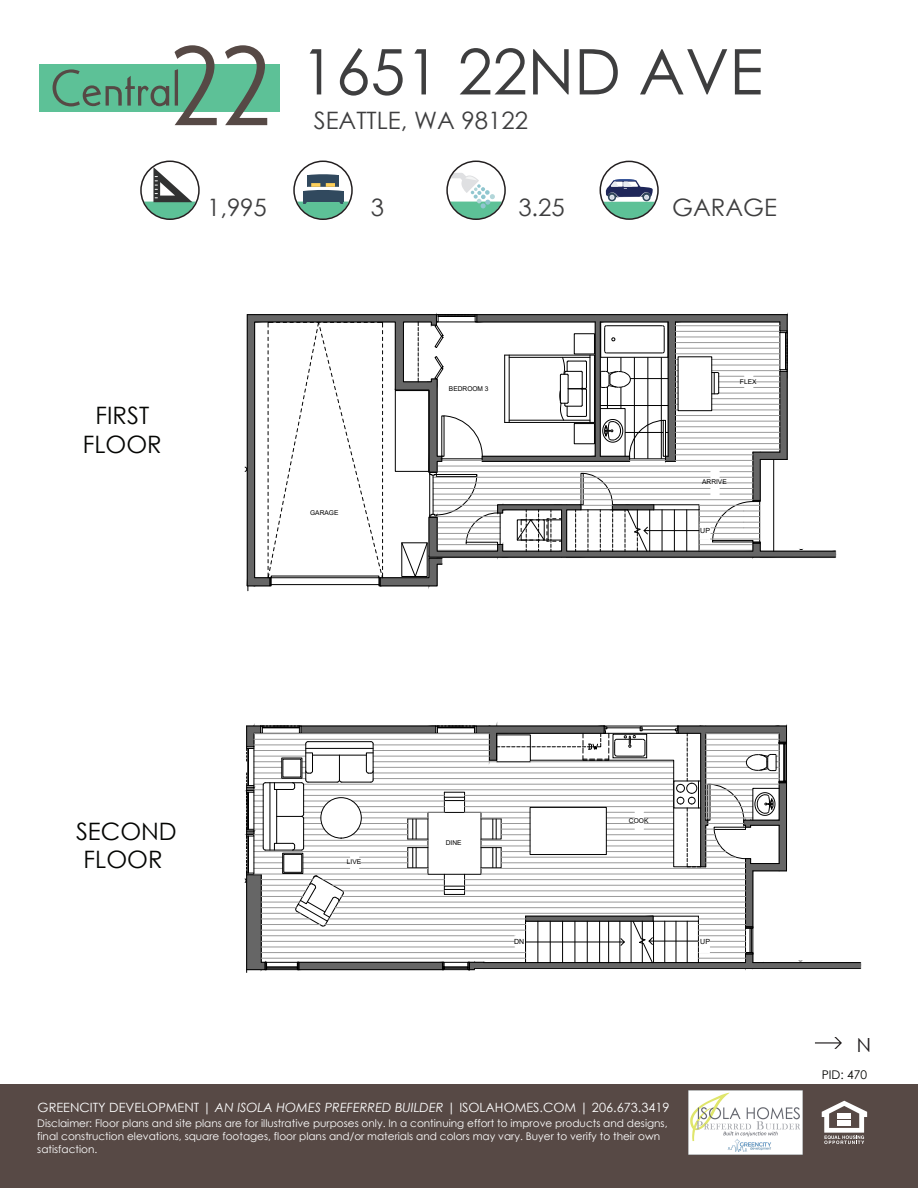
<style>
.page{position:relative;width:918px;height:1188px;background:#fff}
.page>*{position:absolute;margin:0;border:0;box-sizing:border-box;transform-origin:0 0}
.t1{font:300 118.35px "Casablanca URW";color:#564945}
.t2{font:63px "Century Gothic";color:#3e3e3f}
.t3{font:300 52.8px "Casablanca URW";color:#564945}
.t4{font:24px "Century Gothic";color:#3e3e3f}
.t5{font:24px/28.8px "Century Gothic";color:#040503;text-align:center}
.t6{font:19.5px "Century Gothic";color:#231f20}
.t7{font:12.75px "Century Gothic";color:#fff}
.t8{font:12px "Century Gothic";color:#040503}
.t9{font:10.5px/12.6px "Century Gothic";color:#fff}
.t10{font:7.05px "Arial";color:#000}
.t11{font:6.6px "Arial";color:#000}
.s1{font-style:italic}
</style>
<div class="page">
<div style="left:0;top:1084px;width:918px;height:104px;background:#574945"></div>
<svg style="left:822px;top:1101px;width:45px;height:43px"></svg>
<div style="left:837px;top:1114px;width:14px;height:5px;background:#fff"></div>
<div style="left:837px;top:1121px;width:14px;height:5px;background:#fff"></div>
<div style="left:446px;top:161px;width:60px;height:59px;border:2px solid #231f20;border-radius:50%"></div>
<svg style="left:450px;top:173px;width:52px;height:46px"></svg>
<div style="left:293px;top:161px;width:60px;height:59px;border:2px solid #231f20;border-radius:50%"></div>
<svg style="left:297px;top:174px;width:52px;height:45px"></svg>
<div style="left:140px;top:161px;width:60px;height:59px;border:2px solid #231f20;border-radius:50%"></div>
<svg style="left:144px;top:167px;width:52px;height:52px"></svg>
<svg style="left:603px;top:179px;width:52px;height:40px"></svg>
<div style="left:600px;top:161px;width:59px;height:59px;border:2px solid #231f20;border-radius:50%"></div>
<img style="left:689px;top:1091px;width:113px;height:63px">
<svg style="left:815px;top:1037px;width:27px;height:12px"></svg>
<div style="left:40px;top:64px;width:240px;height:48px;background:#5dc197"></div>
<svg style="left:245px;top:314px;width:591px;height:277px"></svg>
<hr style="left:600px;top:405px;width:68px;height:1px;background:#000">
<hr style="left:630px;top:378px;width:38px;height:1px;background:#000">
<hr style="left:441px;top:459px;width:41px;height:1px;background:#000">
<hr style="left:433px;top:475px;width:1px;height:39px;background:#000">
<hr style="left:500px;top:513px;width:1px;height:31px;background:#000">
<svg style="left:245px;top:725px;width:616px;height:248px"></svg>
<h1 class="t1" style="left:168px;top:20px;width:108px">22</h1>
<h3 class="t3" style="left:51px;top:59px;width:132px">Central</h3>
<h2 class="t2" style="left:301px;top:28px;width:464px">1651 22ND AVE</h2>
<h3 class="t4" style="left:314px;top:104px;width:216px">SEATTLE, WA 98122</h3>
<h3 class="t4" style="left:207px;top:190px;width:61px">1,995</h3>
<h3 class="t4" style="left:371px;top:190px;width:15px">3</h3>
<h3 class="t4" style="left:518px;top:190px;width:48px">3.25</h3>
<h3 class="t4" style="left:672px;top:190px;width:106px">GARAGE</h3>
<h3 class="t5" style="left:83px;top:401px;width:81px">FIRST<br>FLOOR</h3>
<p class="t11" style="left:310px;top:508px;width:30px">GARAGE</p>
<p class="t11" style="left:449px;top:385px;width:41px">BEDROOM 3</p>
<p class="t11" style="left:740px;top:378px;width:18px">FLEX</p>
<p class="t11" style="left:702px;top:478px;width:26px">ARRIVE</p>
<p class="t10" style="left:700px;top:525px;width:11px">UP</p>
<h3 class="t5" style="left:76px;top:816px;width:102px">SECOND<br>FLOOR</h3>
<p class="t11" style="left:347px;top:857px;width:16px">LIVE</p>
<p class="t11" style="left:446px;top:838px;width:17px">DINE</p>
<p class="t11" style="left:629px;top:817px;width:21px">COOK</p>
<p class="t10" style="left:514px;top:937px;width:12px">DN</p>
<p class="t10" style="left:700px;top:937px;width:11px">UP</p>
<p class="t7" style="left:38px;top:1099px;width:634px">GREENCITY DEVELOPMENT | <span class="s1">AN ISOLA HOMES PREFERRED BUILDER</span> | ISOLAHOMES.COM | 206.673.3419</p>
<p class="t9" style="left:37px;top:1117px;width:632px">Disclaimer: Floor plans and site plans are for illustrative purposes only. In a continuing effort to improve products and designs, final construction elevations, square footages, floor plans and/or materials and colors may vary. Buyer to verify to their own satisfaction.</p>
<h3 class="t6" style="left:871px;top:1058px;width:16px;rotate:-180deg">N</h3>
<p class="t8" style="left:822px;top:1066px;width:47px">PID: 470</p>
</div>
